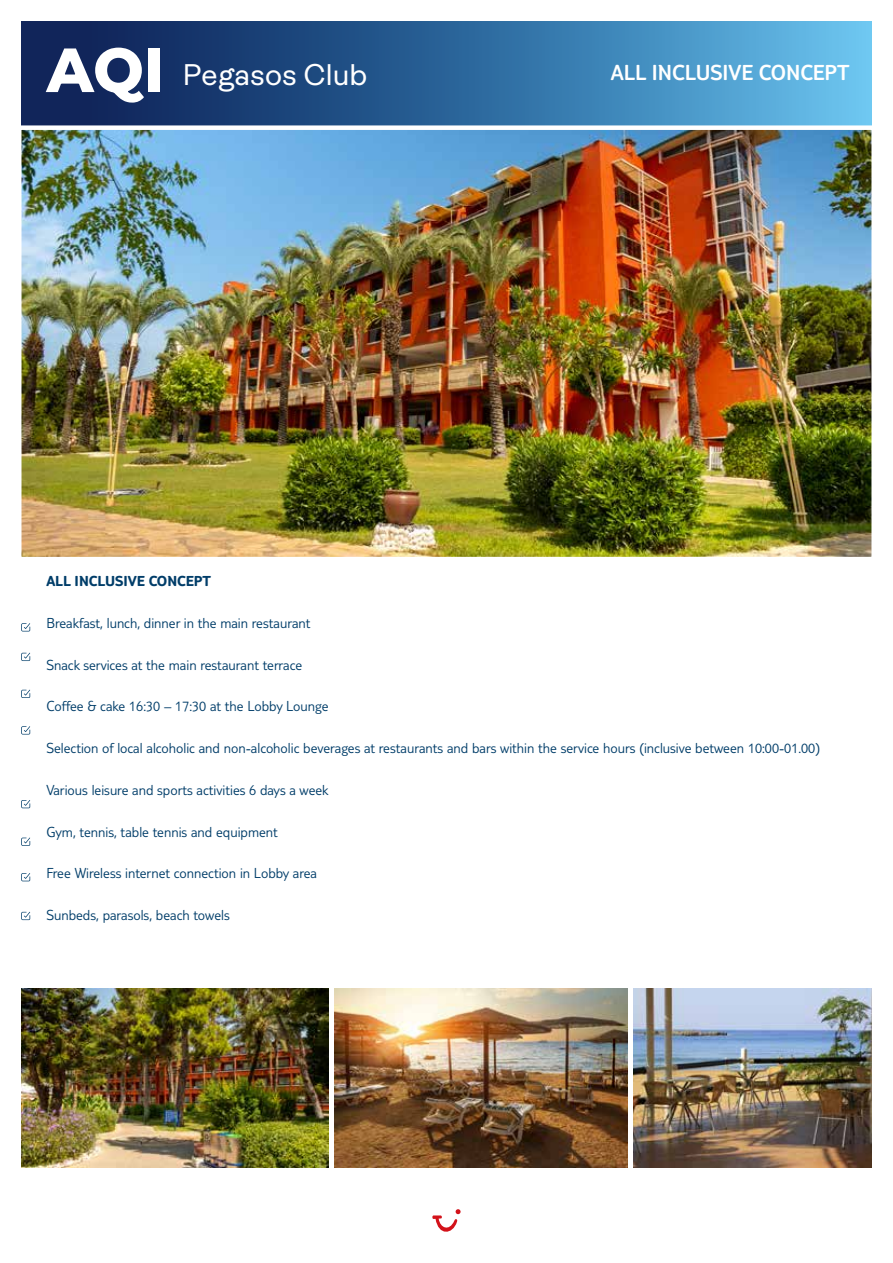
<style>
.page{position:relative;width:893px;height:1263px;background:#fff}
.page>*{position:absolute;margin:0;border:0;box-sizing:border-box;transform-origin:0 0}
.t1{font:30px "Ambit";color:#fff}
.t2{font:300 22.5px "TUI Type Pro";color:#fff}
.t3{font:300 15px "TUI Type Pro";color:#003d69}
.t4{font:700 15px "TUI Type Pro";color:#003d69}
</style>
<div class="page">
<svg style="left:21px;top:21px;width:851px;height:104px;background:#336da0"></svg>
<svg style="left:432px;top:1209px;width:29px;height:23px"></svg>
<svg style="left:21px;top:623px;width:9px;height:8px"></svg>
<svg style="left:21px;top:653px;width:9px;height:8px"></svg>
<svg style="left:21px;top:690px;width:9px;height:8px"></svg>
<svg style="left:21px;top:726px;width:9px;height:8px"></svg>
<svg style="left:21px;top:800px;width:9px;height:8px"></svg>
<svg style="left:21px;top:837px;width:9px;height:9px"></svg>
<svg style="left:21px;top:873px;width:9px;height:8px"></svg>
<svg style="left:21px;top:912px;width:9px;height:8px"></svg>
<img style="left:21px;top:989px;width:307px;height:178px">
<img style="left:334px;top:989px;width:293px;height:178px">
<img style="left:634px;top:989px;width:238px;height:178px">
<img style="left:22px;top:130px;width:849px;height:426px">
<div style="left:17px;top:125px;width:859px;height:436px;border:4px solid #fff"></div>
<svg style="left:46px;top:48px;width:98px;height:55px"></svg>
<div style="left:148px;top:48px;width:12px;height:44px;background:#fff"></div>
<h1 class="t1" style="left:183px;top:58px;width:186px">Pegasos Club</h1>
<h2 class="t2" style="left:611px;top:60px;width:240px">ALL INCLUSIVE CONCEPT</h2>
<p class="t4" style="left:46px;top:572px;width:166px">ALL INCLUSIVE CONCEPT</p>
<p class="t3" style="left:46px;top:614px;width:266px">Breakfast, lunch, dinner in the main restaurant</p>
<p class="t3" style="left:46px;top:656px;width:257px">Snack services at the main restaurant terrace</p>
<p class="t3" style="left:46px;top:698px;width:284px">Coffee &amp; cake 16:30 – 17:30 at the Lobby Lounge</p>
<p class="t3" style="left:46px;top:740px;width:775px">Selection of local alcoholic and non-alcoholic beverages at restaurants and bars within the service hours (inclusive between 10:00-01.00)</p>
<p class="t3" style="left:46px;top:781px;width:284px">Various leisure and sports activities 6 days a week</p>
<p class="t3" style="left:46px;top:823px;width:233px">Gym, tennis, table tennis and equipment</p>
<p class="t3" style="left:46px;top:865px;width:272px">Free Wireless internet connection in Lobby area</p>
<p class="t3" style="left:46px;top:906px;width:185px">Sunbeds, parasols, beach towels</p>
</div>
